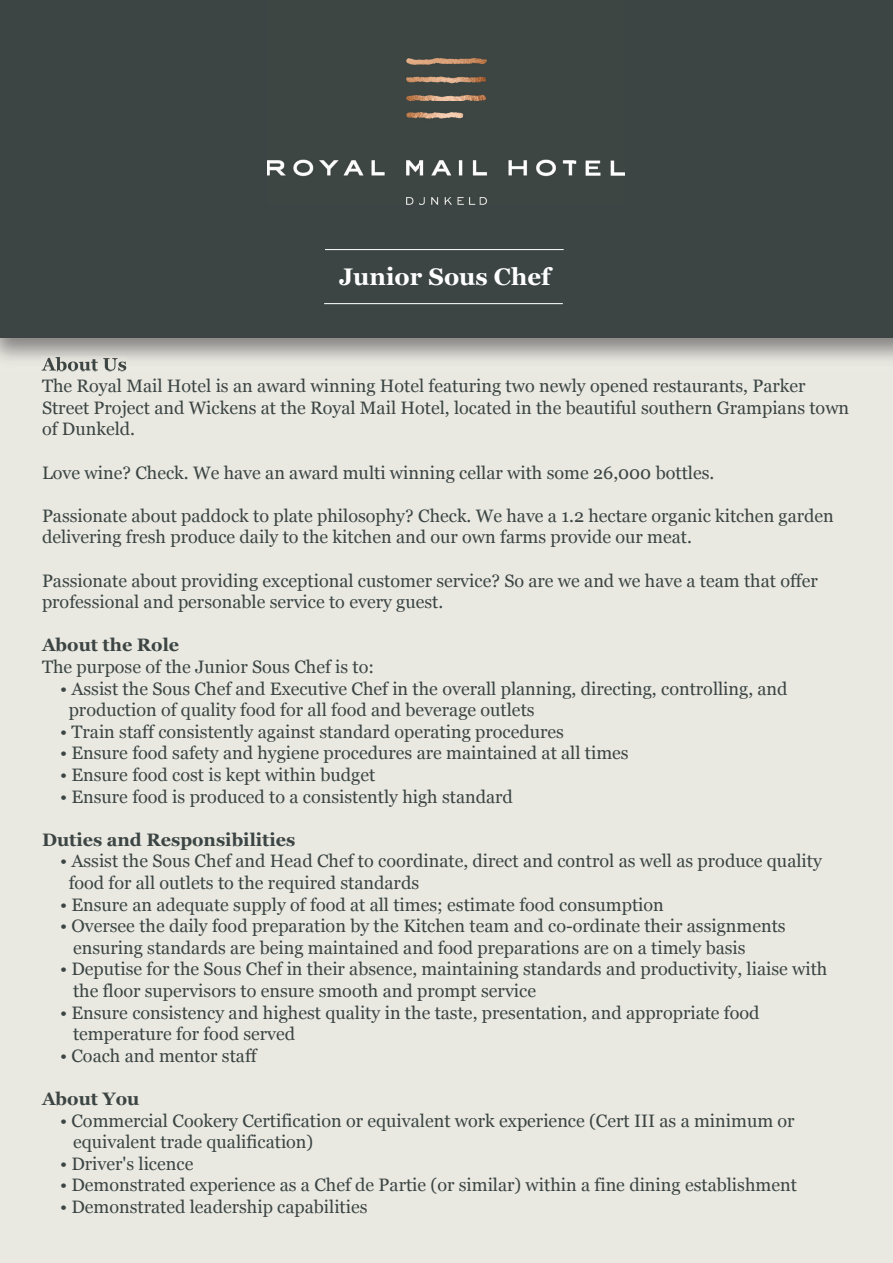
<style>
.page{position:relative;width:893px;height:1263px;background:#fff}
.page>*{position:absolute;margin:0;border:0;box-sizing:border-box;transform-origin:0 0}
.t1{font:700 24px "Georgia";color:#fff}
.t2{font:18px/21.6px "Georgia";color:#3c4543}
.t3{font:700 18px "Georgia";color:#3c4543}
</style>
<div class="page">
<div style="left:0;top:321px;width:893px;height:942px;background:#e9e9e2"></div>
<img style="left:42px;top:357px;width:84px;height:14px">
<div style="left:0;top:0;width:893px;height:338px;background:#3c4543"></div>
<hr style="left:325px;top:249px;width:239px;height:1px;background:#fff">
<img style="left:267px;top:58px;width:357px;height:146px">
<hr style="left:324px;top:303px;width:239px;height:1px;background:#fff">
<h1 class="t1" style="left:339px;top:259px;width:213px">Junior Sous Chef</h1>
<p class="t2" style="left:42px;top:374px;width:809px">The Royal Mail Hotel is an award winning Hotel featuring two newly opened restaurants, Parker<br>Street Project and Wickens at the Royal Mail Hotel, located in the beautiful southern Grampians town of Dunkeld.</p>
<p class="t2" style="left:42px;top:461px;width:674px">Love wine? Check. We have an award multi winning cellar with some 26,000 bottles.</p>
<p class="t2" style="left:42px;top:504px;width:793px">Passionate about paddock to plate philosophy? Check. We have a 1.2 hectare organic kitchen garden delivering fresh produce daily to the kitchen and our own farms provide our meat.</p>
<p class="t2" style="left:42px;top:569px;width:777px">Passionate about providing exceptional customer service? So are we and we have a team that offer professional and personable service to every guest.</p>
<p class="t3" style="left:42px;top:632px;width:139px">About the Role</p>
<p class="t2" style="left:42px;top:655px;width:334px">The purpose of the Junior Sous Chef is to:</p>
<p class="t2" style="left:69px;top:677px;width:720px;text-indent:-9px">• Assist the Sous Chef and Executive Chef in the overall planning, directing, controlling, and production of quality food for all food and beverage outlets</p>
<p class="t2" style="left:60px;top:720px;width:505px">• Train staff consistently against standard operating procedures</p>
<p class="t2" style="left:60px;top:742px;width:570px">• Ensure food safety and hygiene procedures are maintained at all times</p>
<p class="t2" style="left:60px;top:763px;width:317px">• Ensure food cost is kept within budget</p>
<p class="t2" style="left:60px;top:785px;width:454px">• Ensure food is produced to a consistently high standard</p>
<p class="t3" style="left:42px;top:826px;width:255px">Duties and Responsibilities</p>
<p class="t2" style="left:69px;top:850px;width:755px;text-indent:-9px">• Assist the Sous Chef and Head Chef to coordinate, direct and control as well as produce quality food for all outlets to the required standards</p>
<p class="t2" style="left:60px;top:893px;width:605px">• Ensure an adequate supply of food at all times; estimate food consumption</p>
<p class="t2" style="left:73px;top:914px;width:714px;text-indent:-13px">• Oversee the daily food preparation by the Kitchen team and co-ordinate their assignments ensuring standards are being maintained and food preparations are on a timely basis</p>
<p class="t2" style="left:73px;top:958px;width:756px;text-indent:-13px">• Deputise for the Sous Chef in their absence, maintaining standards and productivity, liaise with the floor supervisors to ensure smooth and prompt service</p>
<p class="t2" style="left:73px;top:1001px;width:688px;text-indent:-13px">• Ensure consistency and highest quality in the taste, presentation, and appropriate food temperature for food served</p>
<p class="t2" style="left:60px;top:1044px;width:198px">• Coach and mentor staff</p>
<p class="t3" style="left:42px;top:1085px;width:99px">About You</p>
<p class="t2" style="left:73px;top:1109px;width:723px;text-indent:-13px">• Commercial Cookery Certification or equivalent work experience (Cert III as a minimum or equivalent trade qualification)</p>
<p class="t2" style="left:60px;top:1152px;width:135px">• Driver's licence</p>
<p class="t2" style="left:60px;top:1174px;width:738px">• Demonstrated experience as a Chef de Partie (or similar) within a fine dining establishment</p>
<p class="t2" style="left:60px;top:1195px;width:309px">• Demonstrated leadership capabilities</p>
</div>
